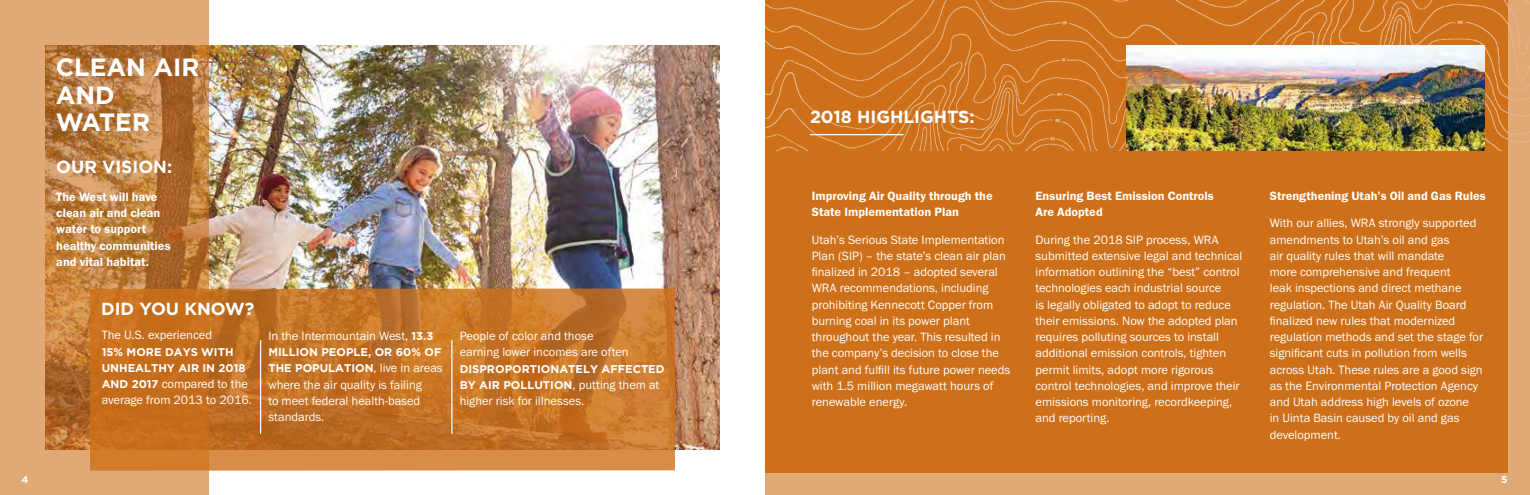
<style>
.page{position:relative;width:1530px;height:495px;background:#fff}
.page>*{position:absolute;margin:0;border:0;box-sizing:border-box;transform-origin:0 0}
.t1{font:700 25px/27.5px "Gotham";color:#fff}
.t2{font:700 17.5px "Gotham";color:#fff}
.t3{font:12.5px/16.2px "Franklin Gothic URW Boo";color:#fff}
.t4{font:12.5px/16.2px "Franklin Gothic URW Dem";color:#fff}
.t5{font:700 11.25px/16.2px "Gotham";color:#fff}
.t6{font:700 10px "Gotham";color:#fff}
.s1{font-family:"Gotham";font-weight:700;font-size:11.25px}
.s2{font-family:"Franklin Gothic URW Boo";font-weight:400;font-size:12.5px}
</style>
<div class="page">
<div style="left:765px;top:0;width:765px;height:495px;background:#e1a975"></div>
<div style="left:765px;top:0;width:743px;height:472px;background:#ce7019"></div>
<img style="left:765px;top:0;width:765px;height:150px">
<img style="left:209px;top:45px;width:511px;height:405px">
<svg style="left:0;top:0;width:209px;height:495px;background:#c88c52"></svg>
<svg style="left:90px;top:289px;width:585px;height:182px;background:#c67528"></svg>
<img style="left:1127px;top:45px;width:358px;height:105px">
<hr style="left:810px;top:134px;width:94px;height:1px;background:#fff">
<hr style="left:451px;top:340px;width:1px;height:94px;background:#fff">
<hr style="left:260px;top:340px;width:1px;height:94px;background:#fff">
<h1 class="t1" style="left:56px;top:53px;width:145px">CLEAN AIR<br>AND<br>WATER</h1>
<h2 class="t2" style="left:56px;top:156px;width:117px">OUR VISION:</h2>
<p class="t4" style="left:56px;top:188px;width:116px">The West will have clean air and clean water to support healthy communities and vital habitat.</p>
<p class="t4" style="left:812px;top:187px;width:183px">Improving Air Quality through the<br>State Implementation Plan</p>
<h2 class="t2" style="left:810px;top:105px;width:166px">2018 HIGHLIGHTS:</h2>
<p class="t3" style="left:812px;top:231px;width:200px">Utah’s Serious State Implementation Plan (SIP) – the state’s clean air plan finalized in 2018 – adopted several WRA recommendations, including prohibiting Kennecott Copper from burning coal in its power plant throughout the year. This resulted in the company’s decision to close the plant and fulfill its future power needs with 1.5 million megawatt hours of renewable energy.</p>
<h2 class="t2" style="left:101px;top:297px;width:155px">DID YOU KNOW?</h2>
<p class="t3" style="left:102px;top:327px;width:112px">The U.S. experienced</p>
<p class="t5" style="left:102px;top:343px;width:145px">15% MORE DAYS WITH<br>UNHEALTHY AIR IN 2018</p>
<p class="t3" style="left:102px;top:376px;width:152px"><span class="s1">AND 2017</span> compared to the average from 2013 to 2016.</p>
<p class="t3" style="left:268px;top:327px;width:167px">In the Intermountain West, <span class="s1">13.3</span></p>
<p class="t5" style="left:268px;top:344px;width:176px">MILLION PEOPLE, OR 60% OF<br>THE POPULATION<span class="s2">, live in areas</span></p>
<p class="t3" style="left:268px;top:376px;width:155px;text-align:justify">where the air quality is failing to meet federal health-based standards.</p>
<p class="t3" style="left:460px;top:328px;width:171px">People of color and those earning lower incomes are often</p>
<p class="t5" style="left:460px;top:361px;width:206px">DISPROPORTIONATELY AFFECTED<br>BY AIR POLLUTION<span class="s2">, putting them at</span></p>
<p class="t3" style="left:460px;top:393px;width:126px">higher risk for illnesses.</p>
<p class="t4" style="left:1035px;top:187px;width:180px">Ensuring Best Emission Controls<br>Are Adopted</p>
<p class="t3" style="left:1036px;top:231px;width:208px">During the 2018 SIP process, WRA submitted extensive legal and technical information outlining the “best” control technologies each industrial source<br>is legally obligated to adopt to reduce their emissions. Now the adopted plan requires polluting sources to install additional emission controls, tighten permit limits, adopt more rigorous control technologies, and improve their emissions monitoring, recordkeeping, and reporting.</p>
<p class="t4" style="left:1270px;top:187px;width:217px">Strengthening Utah’s Oil and Gas Rules</p>
<p class="t3" style="left:1270px;top:215px;width:215px">With our allies, WRA strongly supported amendments to Utah’s oil and gas<br>air quality rules that will mandate<br>more comprehensive and frequent<br>leak inspections and direct methane regulation. The Utah Air Quality Board finalized new rules that modernized regulation methods and set the stage for significant cuts in pollution from wells across Utah. These rules are a good sign as the Environmental Protection Agency and Utah address high levels of ozone<br>in Uinta Basin caused by oil and gas development.</p>
<p class="t6" style="left:22px;top:473px;width:8px">4</p>
<p class="t6" style="left:1501px;top:473px;width:8px">5</p>
</div>
